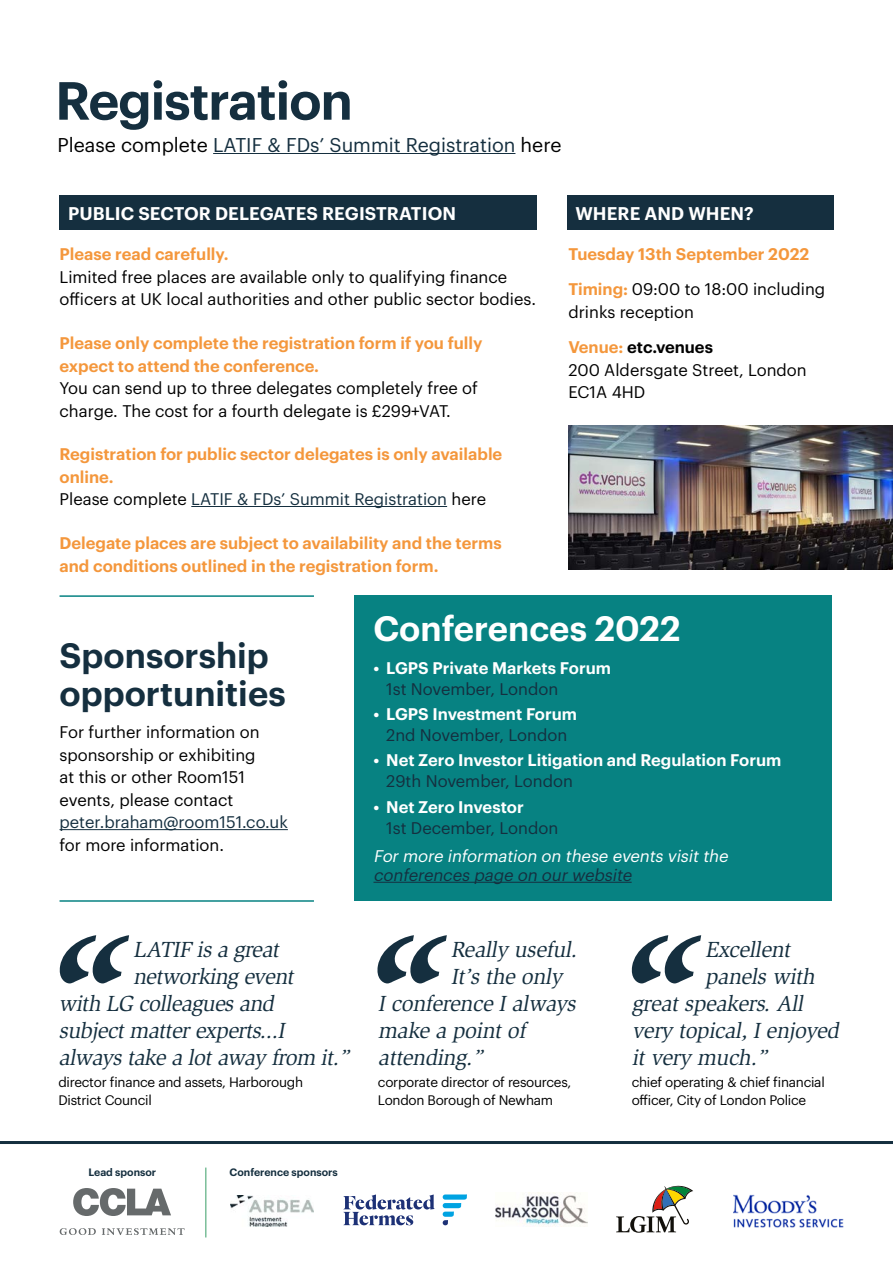
<style>
.page{position:relative;width:893px;height:1263px;background:#fff}
.page>*{position:absolute;margin:0;border:0;box-sizing:border-box;transform-origin:0 0}
.t1{font:italic 225.45px "Slimbach Std";color:#152f3f}
.t2{font:600 52.5px "Graphik";letter-spacing:-.02em;color:#152f3f}
.t3{font:600 34.5px/37.5px "Graphik";color:#152f3f}
.t4{font:600 34.5px "Graphik";color:#fff}
.t5{font:italic 22.5px "Slimbach Std";color:#152f3f}
.t6{font:19.5px "Graphik";color:#152f3f}
.t7{font:600 18px "Graphik";letter-spacing:.005em;color:#fff}
.t8{font:16.5px/22.5px "Graphik";color:#000}
.t9{font:600 16.5px/22.5px "Graphik";color:#f4973c}
.t10{font:600 16.5px "Graphik";color:#fff}
.t11{font:16.5px "Graphik";color:#152f3f}
.t12{font:italic 16.5px "Graphik";color:#fff}
.t13{font:italic 16.5px "Graphik";color:#152f3f}
.t14{font:13.5px/18px "Graphik";letter-spacing:-.02em;color:#000}
.t15{font:600 10.5px "Graphik";color:#152f3f}
.s1{color:#000}
.s2{font-weight:400;color:#000}
.s3{font-weight:400;color:#152f3f}
.s4{font-weight:600;color:#f4973c}
.s5{font-weight:600}
</style>
<div class="page">
<div style="left:354px;top:595px;width:477px;height:306px;background:#078282"></div>
<div style="left:60px;top:196px;width:477px;height:34px;background:#152f3f"></div>
<hr style="left:191px;top:506px;width:256px;height:1px;background:#152f3f">
<div style="left:567px;top:196px;width:266px;height:34px;background:#152f3f"></div>
<hr style="left:60px;top:829px;width:228px;height:1px;background:#152f3f">
<hr style="left:213px;top:153px;width:302px;height:1px;background:#152f3f">
<hr style="left:373px;top:882px;width:259px;height:1px;background:#152f3f">
<svg style="left:443px;top:1194px;width:24px;height:31px"></svg>
<svg style="left:343px;top:1194px;width:92px;height:31px"></svg>
<svg style="left:73px;top:1188px;width:98px;height:28px"></svg>
<svg style="left:60px;top:1228px;width:124px;height:7px"></svg>
<hr style="left:0;top:1141px;width:893px;height:3px;background:#152f3f">
<hr style="left:206px;top:1167px;width:1px;height:70px;background:#399e66">
<svg style="left:616px;top:1186px;width:77px;height:47px"></svg>
<img style="left:231px;top:1195px;width:83px;height:32px">
<img style="left:568px;top:426px;width:325px;height:144px">
<hr style="left:60px;top:595px;width:254px;height:2px;background:#078282">
<hr style="left:60px;top:900px;width:254px;height:2px;background:#078282">
<img style="left:733px;top:1194px;width:111px;height:34px">
<img style="left:495px;top:1192px;width:92px;height:35px">
<h2 class="t2" style="left:55px;top:60px;width:299px">Registration</h2>
<p class="t6" style="left:57px;top:130px;width:506px"><span class="s1">Please complete</span> LATIF &amp; FDs’ Summit Registration <span class="s1">here</span></p>
<p class="t7" style="left:68px;top:200px;width:389px">PUBLIC SECTOR DELEGATES REGISTRATION</p>
<p class="t9" style="left:60px;top:242px;width:171px">Please read carefully.</p>
<p class="t8" style="left:60px;top:264px;width:478px">Limited free places are available only to qualifying finance officers at UK local authorities and other public sector bodies.</p>
<p class="t9" style="left:60px;top:330px;width:424px">Please only complete the registration form if you fully expect to attend the conference.</p>
<p class="t8" style="left:60px;top:375px;width:420px">You can send up to three delegates completely free of charge. The cost for a fourth delegate is £299+VAT.</p>
<p class="t9" style="left:60px;top:442px;width:444px">Registration for public sector delegates is only available online.<br><span class="s2">Please complete</span> <span class="s3">LATIF &amp; FDs’ Summit Registration</span> <span class="s2">here</span></p>
<p class="t9" style="left:60px;top:530px;width:444px">Delegate places are subject to availability and the terms and conditions outlined in the registration form.</p>
<p class="t7" style="left:575px;top:200px;width:180px">WHERE AND WHEN?</p>
<p class="t9" style="left:568px;top:235px;width:258px;line-height:35.2px">Tuesday 13th September 2022<br>Timing: <span class="s2">09:00 to 18:00 including</span></p>
<p class="t8" style="left:568px;top:293px;width:146px;line-height:35.2px">drinks reception<br><span class="s4">Venue:</span> <span class="s5">etc.venues</span></p>
<p class="t8" style="left:568px;top:357px;width:240px">200 Aldersgate Street, London<br>EC1A 4HD</p>
<h3 class="t3" style="left:60px;top:634px;width:228px">Sponsorship opportunities</h3>
<p class="t8" style="left:60px;top:720px;width:202px">For further information on sponsorship or exhibiting at this or other Room151 events, please contact</p>
<p class="t11" style="left:60px;top:810px;width:230px">peter.braham@room151.co.uk</p>
<p class="t8" style="left:60px;top:832px;width:166px">for more information.</p>
<h3 class="t4" style="left:373px;top:602px;width:309px">Conferences 2022</h3>
<p class="t10" style="left:373px;top:655px;width:239px">• LGPS Private Markets Forum</p>
<p class="t11" style="left:386px;top:676px;width:173px">1st November, London</p>
<p class="t10" style="left:373px;top:701px;width:205px">• LGPS Investment Forum</p>
<p class="t11" style="left:386px;top:723px;width:182px">2nd November, London</p>
<p class="t10" style="left:373px;top:748px;width:409px">• Net Zero Investor Litigation and Regulation Forum</p>
<p class="t11" style="left:386px;top:769px;width:188px">29th November, London</p>
<p class="t10" style="left:373px;top:794px;width:152px">• Net Zero Investor</p>
<p class="t11" style="left:386px;top:815px;width:174px">1st December, London</p>
<p class="t12" style="left:373px;top:843px;width:360px">Formore information on these events visitthe</p>
<p class="t13" style="left:373px;top:863px;width:264px">conferences page on ourwebsite</p>
<h1 class="t1" style="left:20px;top:885px;width:719px">‘‘ ‘‘ ‘‘</h1>
<h3 class="t5" style="left:451px;top:936px;width:133px">Really useful.</h3>
<h3 class="t5" style="left:451px;top:963px;width:118px">It’sthe only</h3>
<h3 class="t5" style="left:378px;top:990px;width:204px">Iconference Ialways</h3>
<h3 class="t5" style="left:378px;top:1017px;width:154px">make a pointof</h3>
<h3 class="t5" style="left:378px;top:1044px;width:111px">attending.”</h3>
<p class="t14" style="left:378px;top:1072px;width:195px">corporate director of resources,<br>London Borough of Newham</p>
<h3 class="t5" style="left:705px;top:936px;width:91px">Excellent</h3>
<h3 class="t5" style="left:705px;top:963px;width:116px">panelswith</h3>
<h3 class="t5" style="left:632px;top:990px;width:177px">greatspeakers.All</h3>
<h3 class="t5" style="left:632px;top:1017px;width:213px">very topical,Ienj oyed</h3>
<h3 class="t5" style="left:632px;top:1044px;width:142px">itvery much.”</h3>
<p class="t14" style="left:632px;top:1072px;width:195px">chief operating &amp; chief financial</p>
<h3 class="t5" style="left:133px;top:936px;width:152px">LATIF isa great</h3>
<h3 class="t5" style="left:133px;top:963px;width:167px">networking event</h3>
<h3 class="t5" style="left:58px;top:990px;width:222px">with LG colleaguesand</h3>
<h3 class="t5" style="left:58px;top:1017px;width:232px">subj ectmatterexperts...I</h3>
<h3 class="t5" style="left:58px;top:1044px;width:297px">alwaystake a lotaway from it.”</h3>
<p class="t14" style="left:58px;top:1072px;width:246px">director finance and assets, Harborough<br>District Council</p>
<p class="t14" style="left:632px;top:1090px;width:176px">officer, City of London Police</p>
<p class="t15" style="left:88px;top:1164px;width:69px">Lead sponsor</p>
<p class="t15" style="left:230px;top:1164px;width:110px">Conference sponsors</p>
</div>
